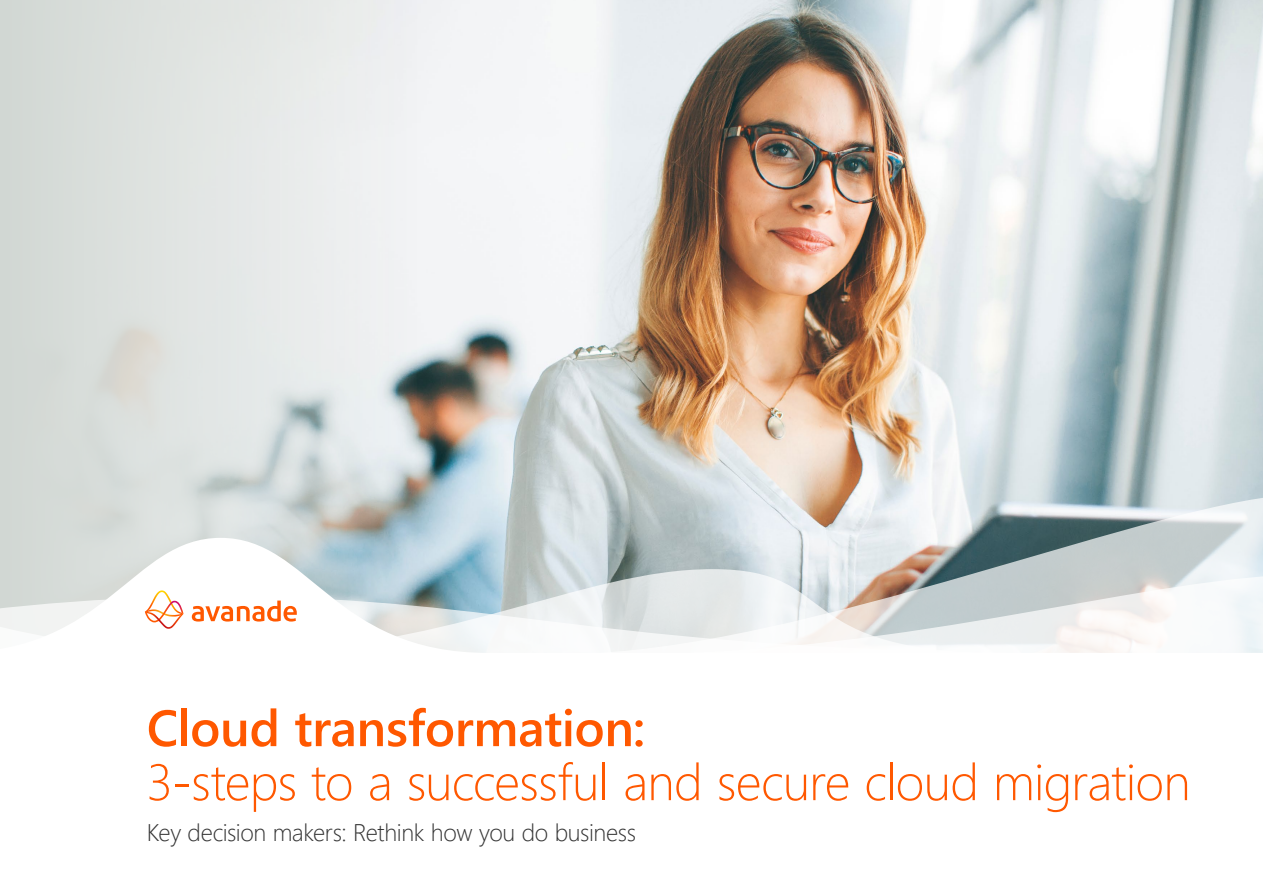
<style>
.page{position:relative;width:1263px;height:893px;background:#fff}
.page>*{position:absolute;margin:0;border:0;box-sizing:border-box;transform-origin:0 0}
.t1{font:300 51px "Segoe UI";letter-spacing:-.015em;color:#ff5800}
.t2{font:600 51px "Segoe UI";letter-spacing:-.01em;color:#ff5800}
.t3{font:300 24px "Segoe UI";letter-spacing:-.015em;color:#333}
</style>
<div class="page">
<img style="left:417px;top:0;width:846px;height:494px">
<svg style="left:0;top:0;width:417px;height:494px;background:#dfe3e1"></svg>
<svg style="left:0;top:494px;width:1263px;height:44px;background:#c7cfd0"></svg>
<svg style="left:0;top:538px;width:1263px;height:115px"></svg>
<svg style="left:192px;top:601px;width:105px;height:21px"></svg>
<svg style="left:145px;top:590px;width:39px;height:39px"></svg>
<p class="t2" style="left:147px;top:689px;width:500px">Cloud transformation:</p>
<p class="t1" style="left:147px;top:744px;width:1045px">3-steps to a successful and secure cloud migration</p>
<p class="t3" style="left:147px;top:814px;width:491px">Key decision makers: Rethink how you do business</p>
</div>
